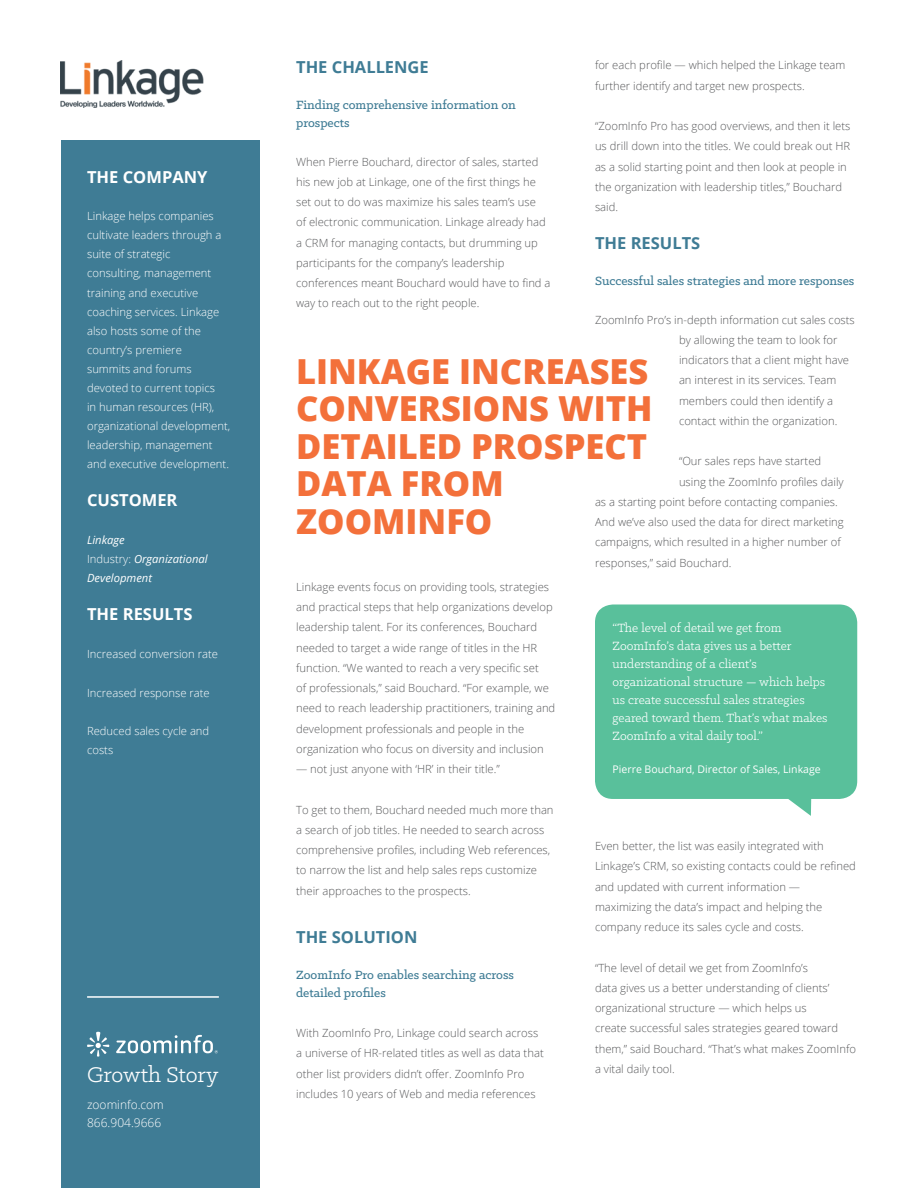
<style>
.page{position:relative;width:918px;height:1188px;background:#fff}
.page>*{position:absolute;margin:0;border:0;box-sizing:border-box;transform-origin:0 0}
.t1{font:800 34.5px/37.5px "Open Sans";color:#f3703a}
.t2{font:24px "Klinic Slab";color:#fff}
.t3{font:700 16.5px "Open Sans";color:#3f7c95}
.t4{font:700 16.5px "Open Sans";color:#fff}
.t5{font:13.5px/18px "Klinic Slab";color:#fff}
.t6{font:500 13.5px/18px "Klinic Slab";color:#3f7c95}
.t7{font:300 12px/18px "Open Sans";color:#fff}
.t8{font:300 11.25px/20.2px "Open Sans";color:#58595b}
.t9{font:300 11.25px/19px "Open Sans";color:#fff}
.t10{font:italic 11.25px/19px "Open Sans";color:#fff}
.t11{font:10.5px "Open Sans";color:#fff}
.s1{font-weight:300;font-style:normal}
</style>
<div class="page">
<div style="left:61px;top:141px;width:199px;height:1047px;background:#3f7c95"></div>
<svg style="left:595px;top:604px;width:262px;height:212px;fill:#59c09b"></svg>
<img style="left:61px;top:61px;width:143px;height:47px">
<hr style="left:87px;top:996px;width:132px;height:2px;background:#fff">
<svg style="left:87px;top:1032px;width:22px;height:25px"></svg>
<svg style="left:116px;top:1035px;width:102px;height:18px"></svg>
<h3 class="t4" style="left:87px;top:166px;width:122px">THE COMPANY</h3>
<p class="t9" style="left:87px;top:206px;width:145px">Linkage helps companies cultivate leaders through a suite of strategic<br>consulting, management training and executive coaching services. Linkage also hosts some of the country’s premiere<br>summits and forums devoted to current topics<br>in human resources (HR), organizational development, leadership, management and executive development.</p>
<h3 class="t4" style="left:87px;top:488px;width:92px">CUSTOMER</h3>
<p class="t10" style="left:87px;top:530px;width:122px">Linkage<br><span class="s1">Industry:</span> Organizational<br>Development</p>
<h3 class="t4" style="left:87px;top:603px;width:107px">THE RESULTS</h3>
<p class="t9" style="left:87px;top:645px;width:132px">Increased conversion rate</p>
<p class="t9" style="left:87px;top:683px;width:124px">Increased response rate</p>
<p class="t9" style="left:87px;top:721px;width:124px">Reduced sales cycle and costs</p>
<h2 class="t2" style="left:87px;top:1060px;width:133px">Growth Story</h2>
<p class="t7" style="left:87px;top:1096px;width:78px">zoominfo.com<br>866.904.9666</p>
<p class="t8" style="left:595px;top:55px;width:252px">for each profile — which helped the Linkage team further identify and target new prospects.</p>
<p class="t8" style="left:595px;top:116px;width:257px">“ZoomInfo Pro has good overviews, and then it lets us drill down into the titles. We could break out HR as a solid starting point and then look at people in the organization with leadership titles,” Bouchard said.</p>
<h3 class="t3" style="left:595px;top:232px;width:107px">THE RESULTS</h3>
<p class="t6" style="left:595px;top:272px;width:261px">Successful sales strategies and more responses</p>
<p class="t8" style="left:679px;top:309px;width:177px;text-indent:-84px">ZoomInfo Pro’s in-depth information cut sales costs by allowing the team to look for indicators that a client might have an interest in its services. Team members could then identify a contact within the organization.</p>
<p class="t8" style="left:679px;top:451px;width:144px">“Our sales reps have started</p>
<p class="t8" style="left:679px;top:471px;width:166px">using the ZoomInfo profiles daily</p>
<p class="t8" style="left:595px;top:491px;width:244px">as a starting point before contacting companies.</p>
<p class="t8" style="left:595px;top:512px;width:250px">And we’ve also used the data for direct marketing</p>
<p class="t8" style="left:595px;top:532px;width:247px">campaigns, which resulted in a higher number of</p>
<p class="t8" style="left:595px;top:552px;width:138px">responses,” said Bouchard.</p>
<h3 class="t3" style="left:296px;top:56px;width:134px">THE CHALLENGE</h3>
<p class="t6" style="left:296px;top:96px;width:221px">Finding comprehensive information on prospects</p>
<p class="t8" style="left:296px;top:151px;width:256px">When Pierre Bouchard, director of sales, started his new job at Linkage, one of the first things he set out to do was maximize his sales team’s use<br>of electronic communication. Linkage already had a CRM for managing contacts, but drumming up participants for the company’s leadership conferences meant Bouchard would have to find a way to reach out to the right people.</p>
<h1 class="t1" style="left:296px;top:351px;width:358px">LINKAGE INCREASES<br>CONVERSIONS WITH<br>DETAILED PROSPECT<br>DATA FROM<br>ZOOMINFO</h1>
<p class="t8" style="left:296px;top:576px;width:261px">Linkage events focus on providing tools, strategies and practical steps that help organizations develop leadership talent. For its conferences, Bouchard needed to target a wide range of titles in the HR function. “We wanted to reach a very specific set<br>of professionals,” said Bouchard. “For example, we need to reach leadership practitioners, training and development professionals and people in the organization who focus on diversity and inclusion</p>
<p class="t8" style="left:296px;top:759px;width:205px">— not just anyone with ‘HR’ in their title.”</p>
<p class="t8" style="left:296px;top:799px;width:259px">To get to them, Bouchard needed much more than a search of job titles. He needed to search across comprehensive profiles, including Web references, to narrow the list and help sales reps customize their approaches to the prospects.</p>
<h3 class="t3" style="left:296px;top:925px;width:120px">THE SOLUTION</h3>
<p class="t6" style="left:296px;top:965px;width:219px">ZoomInfo Pro enables searching across detailed profiles</p>
<p class="t8" style="left:296px;top:1023px;width:249px">With ZoomInfo Pro, Linkage could search across a universe of HR-related titles as well as data that other list providers didn’t offer. ZoomInfo Pro includes 10 years of Web and media references</p>
<p class="t5" style="left:613px;top:618px;width:216px">“The level of detail we get from ZoomInfo’s data gives us a better understanding of a client’s organizational structure — which helps us create successful sales strategies geared toward them. That’s what makes ZoomInfo a vital daily tool.”</p>
<p class="t11" style="left:613px;top:762px;width:210px">Pierre Bouchard, Director of Sales, Linkage</p>
<p class="t8" style="left:595px;top:836px;width:263px">Even better, the list was easily integrated with Linkage’s CRM, so existing contacts could be refined and updated with current information — maximizing the data’s impact and helping the company reduce its sales cycle and costs.</p>
<p class="t8" style="left:595px;top:957px;width:262px">“The level of detail we get from ZoomInfo’s<br>data gives us a better understanding of clients’ organizational structure — which helps us<br>create successful sales strategies geared toward them,” said Bouchard. “That’s what makes ZoomInfo a vital daily tool.</p>
</div>
